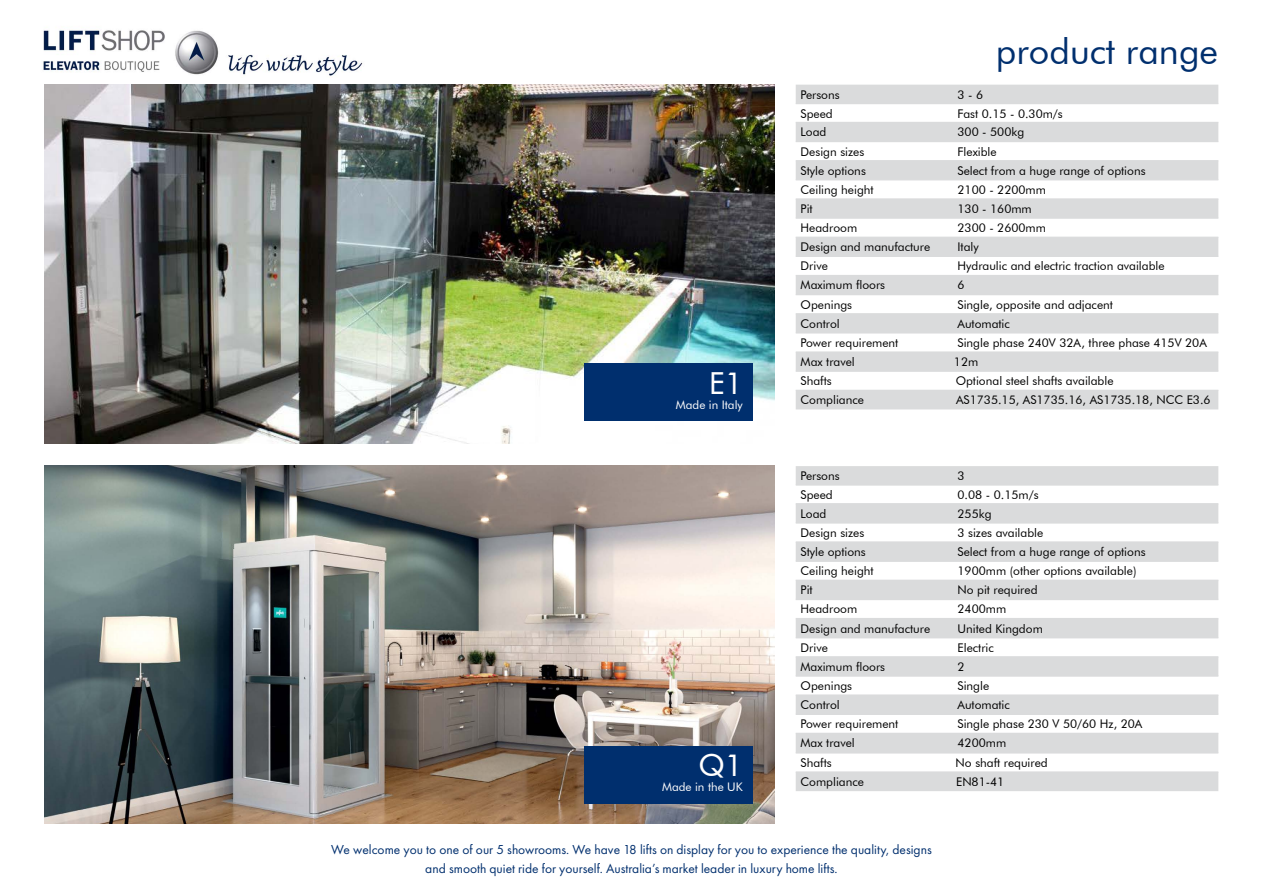
<style>
.page{position:relative;width:1263px;height:893px;background:#fff}
.page>*{position:absolute;margin:0;border:0;box-sizing:border-box;transform-origin:0 0}
.t1{font:36px "Futura BT";color:#002f6e}
.t2{font:30.3px "Futura BT";color:#fff}
.t3{font:13.5px/19.5px "Futura PT";color:#002f6e;text-align:center}
.t4{font:12px "Futura BT";color:#000}
.t5{font:11.85px "Futura BT";color:#fff}
</style>
<div class="page">
<svg style="left:796px;top:85px;width:422px;height:324px;fill:#dadbdc"></svg>
<hr style="left:796px;top:103px;width:422px;height:1px;background:#dadbdc">
<hr style="left:796px;top:122px;width:422px;height:1px;background:#dadbdc">
<hr style="left:796px;top:141px;width:422px;height:1px;background:#dadbdc">
<hr style="left:796px;top:160px;width:422px;height:1px;background:#dadbdc">
<hr style="left:796px;top:179px;width:422px;height:1px;background:#dadbdc">
<hr style="left:796px;top:237px;width:422px;height:1px;background:#dadbdc">
<hr style="left:796px;top:256px;width:422px;height:1px;background:#dadbdc">
<hr style="left:796px;top:275px;width:422px;height:1px;background:#dadbdc">
<hr style="left:796px;top:294px;width:422px;height:1px;background:#dadbdc">
<hr style="left:796px;top:313px;width:422px;height:1px;background:#dadbdc">
<hr style="left:796px;top:332px;width:422px;height:2px;background:#dadbdc">
<hr style="left:796px;top:351px;width:422px;height:2px;background:#dadbdc">
<hr style="left:796px;top:371px;width:422px;height:1px;background:#dadbdc">
<hr style="left:796px;top:390px;width:422px;height:1px;background:#dadbdc">
<hr style="left:796px;top:198px;width:422px;height:2px;background:#dadbdc">
<hr style="left:796px;top:217px;width:422px;height:2px;background:#dadbdc">
<svg style="left:796px;top:466px;width:422px;height:325px;fill:#dadbdc"></svg>
<hr style="left:796px;top:771px;width:422px;height:2px;background:#dadbdc">
<hr style="left:796px;top:484px;width:422px;height:2px;background:#dadbdc">
<hr style="left:796px;top:503px;width:422px;height:1px;background:#dadbdc">
<hr style="left:796px;top:522px;width:422px;height:2px;background:#dadbdc">
<hr style="left:796px;top:541px;width:422px;height:2px;background:#dadbdc">
<hr style="left:796px;top:560px;width:422px;height:2px;background:#dadbdc">
<hr style="left:796px;top:618px;width:422px;height:1px;background:#dadbdc">
<hr style="left:796px;top:637px;width:422px;height:1px;background:#dadbdc">
<hr style="left:796px;top:656px;width:422px;height:1px;background:#dadbdc">
<hr style="left:796px;top:675px;width:422px;height:2px;background:#dadbdc">
<hr style="left:796px;top:694px;width:422px;height:2px;background:#dadbdc">
<hr style="left:796px;top:714px;width:422px;height:1px;background:#dadbdc">
<hr style="left:796px;top:733px;width:422px;height:1px;background:#dadbdc">
<hr style="left:796px;top:752px;width:422px;height:1px;background:#dadbdc">
<hr style="left:796px;top:580px;width:422px;height:1px;background:#dadbdc">
<hr style="left:796px;top:599px;width:422px;height:1px;background:#dadbdc">
<img style="left:45px;top:465px;width:729px;height:359px">
<img style="left:45px;top:85px;width:729px;height:358px">
<div style="left:584px;top:363px;width:169px;height:58px;background:#002f6e"></div>
<div style="left:584px;top:746px;width:169px;height:57px;background:#002f6e"></div>
<img style="left:43px;top:30px;width:320px;height:46px">
<h2 class="t2" style="left:709px;top:364px;width:35px">E1</h2>
<p class="t5" style="left:676px;top:397px;width:68px">Made in Italy</p>
<h2 class="t2" style="left:698px;top:747px;width:46px">Q1</h2>
<p class="t5" style="left:662px;top:780px;width:82px">Made in the UK</p>
<h1 class="t1" style="left:996px;top:30px;width:224px">product range</h1>
<p class="t4" style="left:801px;top:87px;width:41px">Persons</p>
<p class="t4" style="left:957px;top:87px;width:27px">3 - 6</p>
<p class="t4" style="left:801px;top:106px;width:34px">Speed</p>
<p class="t4" style="left:957px;top:106px;width:107px">Fast 0.15 - 0.30m/s</p>
<p class="t4" style="left:801px;top:125px;width:27px">Load</p>
<p class="t4" style="left:957px;top:125px;width:68px">300 - 500kg</p>
<p class="t4" style="left:801px;top:144px;width:65px">Design sizes</p>
<p class="t4" style="left:957px;top:144px;width:41px">Flexible</p>
<p class="t4" style="left:801px;top:163px;width:67px">Style options</p>
<p class="t4" style="left:957px;top:163px;width:190px">Select from a huge range of options</p>
<p class="t4" style="left:801px;top:182px;width:75px">Ceiling height</p>
<p class="t4" style="left:957px;top:182px;width:90px">2100 - 2200mm</p>
<p class="t4" style="left:801px;top:201px;width:14px">Pit</p>
<p class="t4" style="left:957px;top:201px;width:76px">130 - 160mm</p>
<p class="t4" style="left:801px;top:220px;width:58px">Headroom</p>
<p class="t4" style="left:957px;top:220px;width:90px">2300 - 2600mm</p>
<p class="t4" style="left:801px;top:240px;width:131px">Design and manufacture</p>
<p class="t4" style="left:957px;top:240px;width:23px">Italy</p>
<p class="t4" style="left:801px;top:259px;width:29px">Drive</p>
<p class="t4" style="left:957px;top:259px;width:209px">Hydraulic and electric traction available</p>
<p class="t4" style="left:801px;top:278px;width:86px">Maximum floors</p>
<p class="t4" style="left:957px;top:278px;width:9px">6</p>
<p class="t4" style="left:801px;top:297px;width:53px">Openings</p>
<p class="t4" style="left:957px;top:297px;width:157px">Single, opposite and adjacent</p>
<p class="t4" style="left:801px;top:316px;width:41px">Control</p>
<p class="t4" style="left:957px;top:316px;width:54px">Automatic</p>
<p class="t4" style="left:801px;top:335px;width:99px">Power requirement</p>
<p class="t4" style="left:957px;top:335px;width:251px">Single phase 240V 32A, three phase 415V 20A</p>
<p class="t4" style="left:801px;top:354px;width:56px">Max travel</p>
<p class="t4" style="left:954px;top:354px;width:26px">12m</p>
<p class="t4" style="left:801px;top:374px;width:33px">Shafts</p>
<p class="t4" style="left:956px;top:374px;width:159px">Optional steel shafts available</p>
<p class="t4" style="left:801px;top:393px;width:65px">Compliance</p>
<p class="t4" style="left:956px;top:393px;width:256px">AS1735.15, AS1735.16, AS1735.18, NCC E3.6</p>
<p class="t4" style="left:801px;top:468px;width:41px">Persons</p>
<p class="t4" style="left:957px;top:468px;width:9px">3</p>
<p class="t4" style="left:801px;top:487px;width:34px">Speed</p>
<p class="t4" style="left:957px;top:487px;width:83px">0.08 - 0.15m/s</p>
<p class="t4" style="left:800px;top:506px;width:27px">Load</p>
<p class="t4" style="left:957px;top:506px;width:36px">255kg</p>
<p class="t4" style="left:801px;top:525px;width:65px">Design sizes</p>
<p class="t4" style="left:957px;top:525px;width:87px">3 sizes available</p>
<p class="t4" style="left:801px;top:544px;width:67px">Style options</p>
<p class="t4" style="left:957px;top:544px;width:190px">Select from a huge range of options</p>
<p class="t4" style="left:801px;top:564px;width:75px">Ceiling height</p>
<p class="t4" style="left:957px;top:564px;width:180px">1900mm (other options available)</p>
<p class="t4" style="left:801px;top:583px;width:14px">Pit</p>
<p class="t4" style="left:957px;top:583px;width:82px">No pit required</p>
<p class="t4" style="left:801px;top:602px;width:58px">Headroom</p>
<p class="t4" style="left:957px;top:602px;width:50px">2400mm</p>
<p class="t4" style="left:801px;top:621px;width:131px">Design and manufacture</p>
<p class="t4" style="left:957px;top:621px;width:87px">United Kingdom</p>
<p class="t4" style="left:801px;top:640px;width:29px">Drive</p>
<p class="t4" style="left:957px;top:640px;width:38px">Electric</p>
<p class="t4" style="left:801px;top:659px;width:86px">Maximum floors</p>
<p class="t4" style="left:957px;top:659px;width:9px">2</p>
<p class="t4" style="left:801px;top:678px;width:53px">Openings</p>
<p class="t4" style="left:957px;top:678px;width:33px">Single</p>
<p class="t4" style="left:801px;top:697px;width:41px">Control</p>
<p class="t4" style="left:957px;top:697px;width:54px">Automatic</p>
<p class="t4" style="left:801px;top:717px;width:99px">Power requirement</p>
<p class="t4" style="left:957px;top:717px;width:186px">Single phase 230 V 50/60 Hz, 20A</p>
<p class="t4" style="left:801px;top:736px;width:56px">Max travel</p>
<p class="t4" style="left:957px;top:736px;width:50px">4200mm</p>
<p class="t4" style="left:801px;top:755px;width:33px">Shafts</p>
<p class="t4" style="left:956px;top:755px;width:94px">No shaft required</p>
<p class="t4" style="left:801px;top:774px;width:65px">Compliance</p>
<p class="t4" style="left:956px;top:774px;width:50px">EN81-41</p>
<p class="t3" style="left:331px;top:839px;width:602px">We welcome you to one of our 5 showrooms. We have 18 lifts on display for you to experience the quality, designs and smooth quiet ride for yourself. Australia’s market leader in luxury home lifts.</p>
</div>
